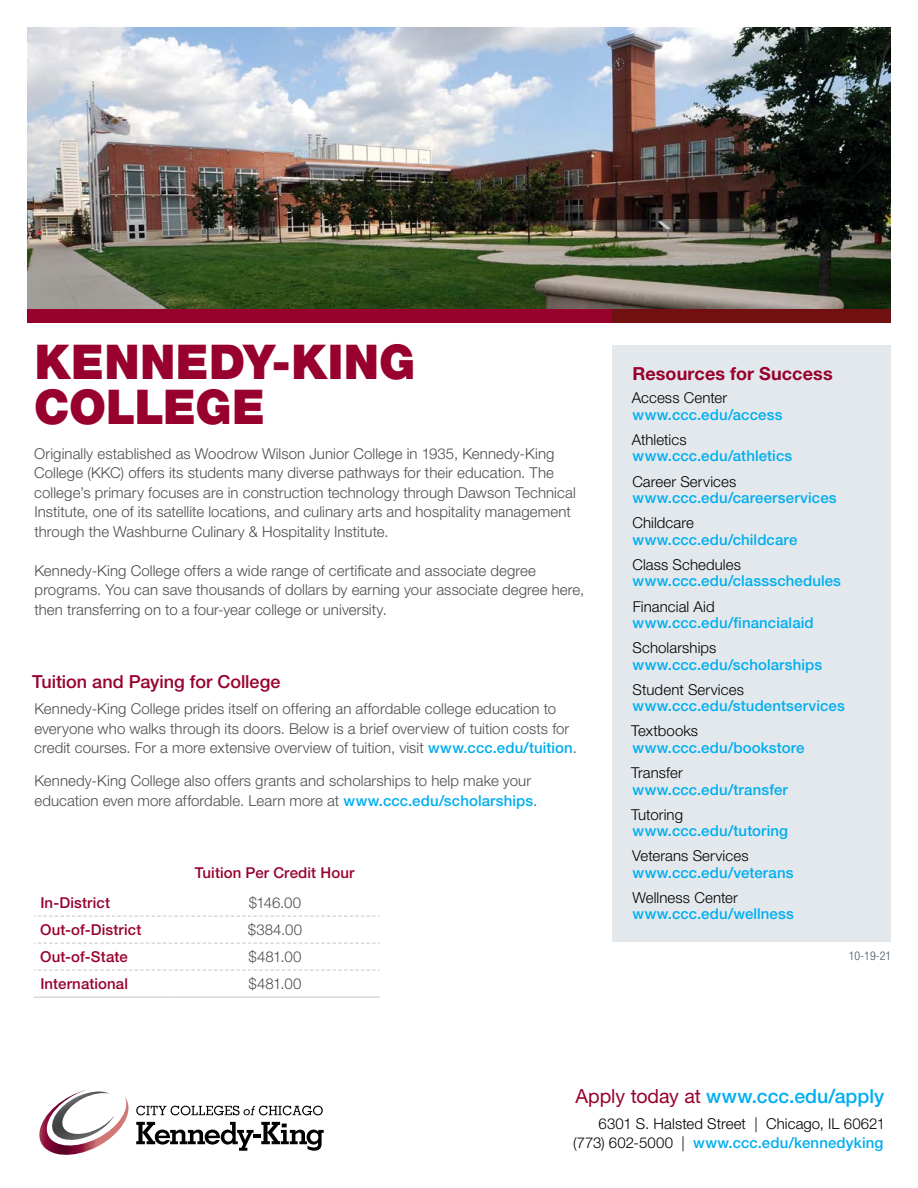
<style>
.page{position:relative;width:918px;height:1188px;background:#fff}
.page>*{position:absolute;margin:0;border:0;box-sizing:border-box;transform-origin:0 0}
.t1{font:900 48px/45px "Helvetica Neue LT Std";letter-spacing:.01em;color:#98002e}
.t2{font:500 19.5px "Helvetica Neue LT Std";color:#00aeef}
.t3{font:500 18px "Helvetica Neue LT Std";color:#98002e}
.t4{font:700 18px "Helvetica Neue LT Std";letter-spacing:.005em;color:#98002e}
.t5{font:300 15px/19.5px "Helvetica Neue LT Std";letter-spacing:.005em;color:#4d4d4f}
.t6{font:500 15px "Helvetica Neue LT Std";letter-spacing:.01em;color:#00aeef}
.t7{font:300 15px/19.5px "Helvetica Neue LT Std";letter-spacing:.005em;color:#000;text-align:right}
.t8{font:500 15px "Helvetica Neue LT Std";letter-spacing:.005em;color:#98002e}
.t9{font:300 condensed 12px "Helvetica Neue LT Std";color:#455560}
.s1{font-weight:500;color:#00aeef}
.s2{font-weight:400;color:#98002e}
</style>
<div class="page">
<img style="left:27px;top:27px;width:864px;height:282px">
<div style="left:27px;top:309px;width:588px;height:13px;background:#98002e"></div>
<div style="left:613px;top:309px;width:278px;height:13px;background:#711011"></div>
<div style="left:613px;top:345px;width:278px;height:597px;background:#e3e8ec"></div>
<svg style="left:39px;top:1090px;width:285px;height:65px"></svg>
<svg style="left:34px;top:916px;width:346px;height:1px"></svg>
<svg style="left:34px;top:943px;width:346px;height:1px"></svg>
<svg style="left:34px;top:970px;width:346px;height:1px"></svg>
<hr style="left:34px;top:997px;width:136px;height:1px;background:#c4cdd4">
<hr style="left:170px;top:997px;width:210px;height:1px;background:#c4cdd4">
<h1 class="t1" style="left:34px;top:339px;width:383px">KENNEDY-KING<br>COLLEGE</h1>
<p class="t5" style="left:34px;top:444px;width:543px">Originally established as Woodrow Wilson Junior College in 1935, Kennedy-King College (KKC) offers its students many diverse pathways for their education. The college’s primary focuses are in construction technology through Dawson Technical Institute, one of its satellite locations, and culinary arts and hospitality management through the Washburne Culinary &amp; Hospitality Institute.</p>
<p class="t5" style="left:34px;top:561px;width:551px">Kennedy-King College offers a wide range of certificate and associate degree programs. You can save thousands of dollars by earning your associate degree here, then transferring on to a four-year college or university.</p>
<p class="t3" style="left:32px;top:671px;width:250px">Tuition and Paying for College</p>
<p class="t5" style="left:34px;top:699px;width:544px">Kennedy-King College prides itself on offering an affordable college education to everyone who walks through its doors. Below is a brief overview of tuition costs for credit courses. For a more extensive overview of tuition, visit <span class="s1">www.ccc.edu/tuition</span>.</p>
<p class="t5" style="left:34px;top:771px;width:504px">Kennedy-King College also offers grants and scholarships to help make your education even more affordable. Learn more at <span class="s1">www.ccc.edu/scholarships</span>.</p>
<p class="t8" style="left:195px;top:863px;width:161px">Tuition Per Credit Hour</p>
<p class="t8" style="left:40px;top:894px;width:71px">In-District</p>
<p class="t5" style="left:249px;top:893px;width:54px">$146.00</p>
<p class="t8" style="left:40px;top:921px;width:103px">Out-of-District</p>
<p class="t5" style="left:248px;top:920px;width:56px">$384.00</p>
<p class="t8" style="left:40px;top:948px;width:89px">Out-of-State</p>
<p class="t5" style="left:249px;top:947px;width:54px">$481.00</p>
<p class="t8" style="left:40px;top:975px;width:89px">International</p>
<p class="t5" style="left:249px;top:974px;width:54px">$481.00</p>
<p class="t4" style="left:633px;top:363px;width:202px">Resources for Success</p>
<p class="t7" style="left:632px;top:388px;width:97px">Access Center</p>
<p class="t6" style="left:633px;top:406px;width:151px">www.ccc.edu/access</p>
<p class="t7" style="left:632px;top:430px;width:56px">Athletics</p>
<p class="t6" style="left:633px;top:447px;width:161px">www.ccc.edu/athletics</p>
<p class="t7" style="left:632px;top:471px;width:105px">Career Services</p>
<p class="t6" style="left:633px;top:489px;width:206px">www.ccc.edu/careerservices</p>
<p class="t7" style="left:632px;top:513px;width:63px">Childcare</p>
<p class="t6" style="left:633px;top:530px;width:166px">www.ccc.edu/childcare</p>
<p class="t7" style="left:632px;top:554px;width:110px">Class Schedules</p>
<p class="t6" style="left:633px;top:572px;width:210px">www.ccc.edu/classschedules</p>
<p class="t7" style="left:633px;top:596px;width:83px">Financial Aid</p>
<p class="t6" style="left:633px;top:614px;width:183px">www.ccc.edu/financialaid</p>
<p class="t7" style="left:633px;top:638px;width:85px">Scholarships</p>
<p class="t6" style="left:633px;top:655px;width:191px">www.ccc.edu/scholarships</p>
<p class="t7" style="left:633px;top:679px;width:113px">Student Services</p>
<p class="t6" style="left:633px;top:697px;width:214px">www.ccc.edu/studentservices</p>
<p class="t7" style="left:631px;top:721px;width:69px">Textbooks</p>
<p class="t6" style="left:633px;top:739px;width:174px">www.ccc.edu/bookstore</p>
<p class="t7" style="left:631px;top:763px;width:53px">Transfer</p>
<p class="t6" style="left:633px;top:780px;width:157px">www.ccc.edu/transfer</p>
<p class="t7" style="left:631px;top:804px;width:54px">Tutoring</p>
<p class="t6" style="left:633px;top:822px;width:157px">www.ccc.edu/tutoring</p>
<p class="t7" style="left:632px;top:846px;width:118px">Veterans Services</p>
<p class="t6" style="left:633px;top:864px;width:163px">www.ccc.edu/veterans</p>
<p class="t7" style="left:633px;top:888px;width:107px">Wellness Center</p>
<p class="t6" style="left:633px;top:905px;width:163px">www.ccc.edu/wellness</p>
<p class="t9" style="left:849px;top:949px;width:44px">10-19-21</p>
<h2 class="t2" style="left:575px;top:1084px;width:310px"><span class="s2">Apply today at</span> www.ccc.edu/apply</h2>
<p class="t7" style="left:573px;top:1113px;width:314px">6301 S. Halsted Street | Chicago, IL 60621 (773) 602-5000 | <span class="s1">www.ccc.edu/kennedyking</span></p>
</div>
